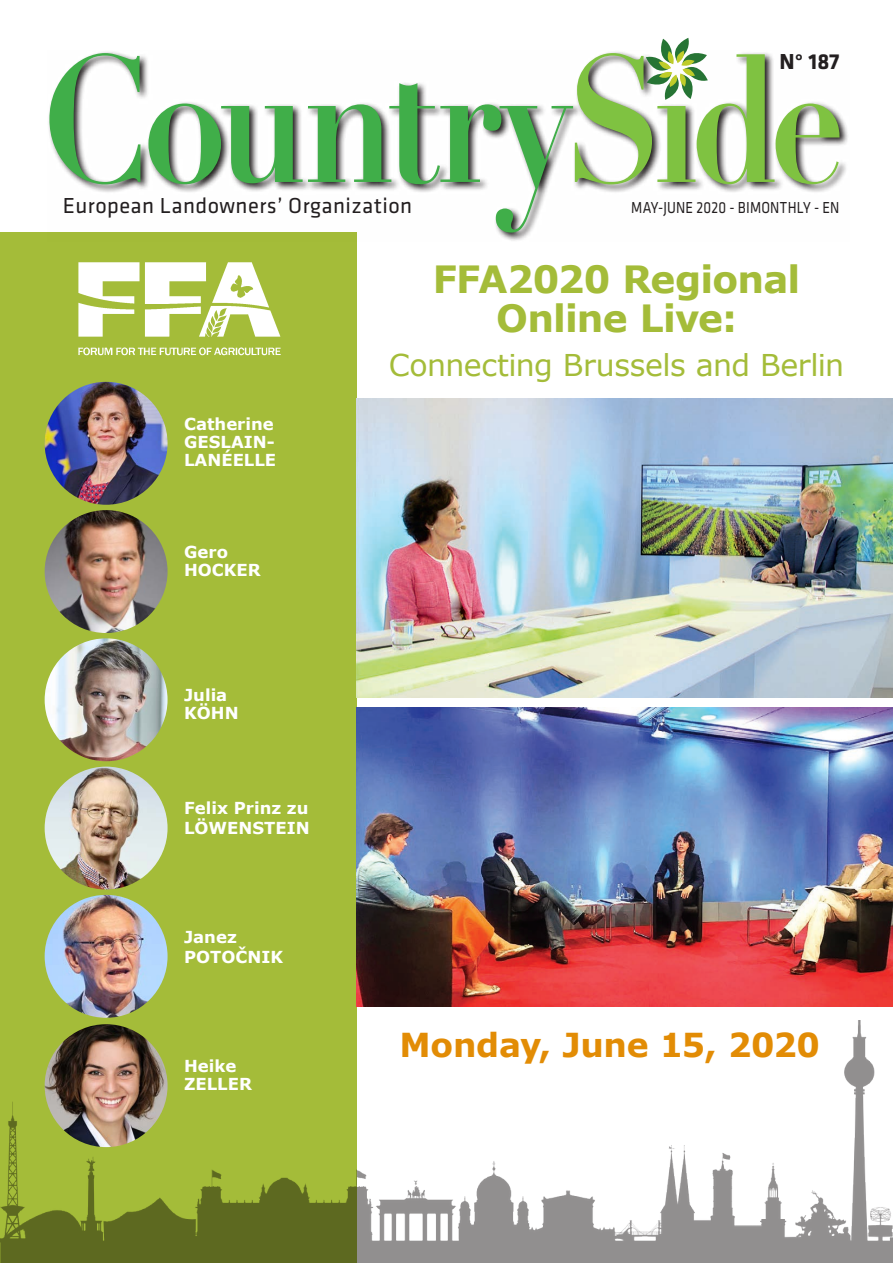
<style>
.page{position:relative;width:893px;height:1263px;background:#fff}
.page>*{position:absolute;margin:0;border:0;box-sizing:border-box;transform-origin:0 0}
.t1{font:700 37.5px "Verdana";letter-spacing:-.02em;color:#a4bc39}
.t2{font:700 33px "Verdana";letter-spacing:-.01em;color:#e28c05}
.t3{font:30px "Verdana";letter-spacing:-.015em;color:#a4bc39}
.t4{font:22.5px "Klavika";letter-spacing:.02em;color:#231f20}
.t5{font:700 22.5px "Klavika";color:#231f20}
.t6{font:700 16.5px/18px "Verdana";color:#fff}
.t7{font:16.5px "Klavika";letter-spacing:.01em;color:#231f20;scale:.85 1}
</style>
<div class="page">
<div style="left:0;top:233px;width:357px;height:1030px;background:#a4bc39"></div>
<img style="left:45px;top:382px;width:123px;height:123px;border-radius:61px">
<img style="left:45px;top:510px;width:123px;height:123px;border-radius:61px">
<img style="left:45px;top:638px;width:123px;height:123px;border-radius:61px">
<img style="left:45px;top:767px;width:123px;height:122px;border-radius:61px">
<img style="left:45px;top:895px;width:123px;height:123px;border-radius:61px">
<img style="left:78px;top:262px;width:203px;height:94px">
<img style="left:0;top:1020px;width:893px;height:243px">
<svg style="left:47px;top:52px;width:801px;height:189px"></svg>
<svg style="left:49px;top:53px;width:524px;height:180px"></svg>
<svg style="left:575px;top:38px;width:264px;height:146px"></svg>
<img style="left:357px;top:399px;width:536px;height:299px">
<img style="left:357px;top:707px;width:536px;height:300px">
<img style="left:45px;top:1024px;width:123px;height:123px;border-radius:61px">
<p class="t5" style="left:779px;top:49px;width:62px">N° 187</p>
<p class="t4" style="left:63px;top:193px;width:351px">European Landowners’ Organization</p>
<p class="t7" style="left:631px;top:199px;width:247px">MAY-JUNE 2020 - BIMONTHLY - EN</p>
<p class="t6" style="left:184px;top:415px;width:91px">Catherine</p>
<p class="t6" style="left:184px;top:433px;width:92px">GESLAIN-</p>
<p class="t6" style="left:184px;top:451px;width:94px">LANÉELLE</p>
<p class="t6" style="left:184px;top:543px;width:78px">Gero<br>HOCKER</p>
<p class="t6" style="left:184px;top:686px;width:56px">Julia<br>KÖHN</p>
<p class="t6" style="left:184px;top:799px;width:127px;line-height:19.8px">Felix Prinz zu<br>LÖWENSTEIN</p>
<p class="t6" style="left:184px;top:927px;width:101px;line-height:19.8px">Janez<br>POTOČNIK</p>
<p class="t6" style="left:184px;top:1057px;width:69px">Heike<br>ZELLER</p>
<p class="t1" style="left:433px;top:255px;width:369px">FFA2020 Regional</p>
<p class="t1" style="left:496px;top:294px;width:242px">Online Live:</p>
<p class="t3" style="left:389px;top:346px;width:457px">Connecting Brussels and Berlin</p>
<p class="t2" style="left:400px;top:1023px;width:422px">Monday, June 15, 2020</p>
</div>
